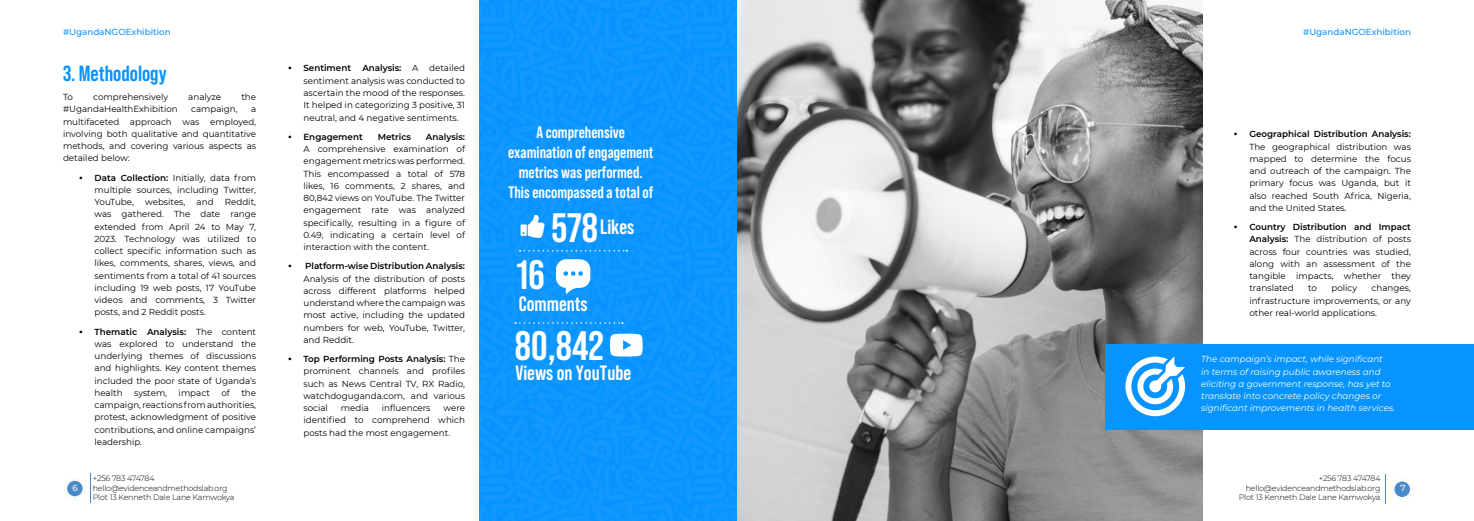
<style>
.page{position:relative;width:1474px;height:521px;background:#fff}
.page>*{position:absolute;margin:0;border:0;box-sizing:border-box;transform-origin:0 0}
.t1{font:700 41.04px "Bebas Neue Pro";color:#fff}
.t2{font:700 21.88px "Bebas Neue Pro";color:#0894ff}
.t3{font:700 20.74px "Bebas Neue Pro";color:#fff}
.t4{font:700 16.62px/19.9px "Bebas Neue Pro";color:#fff;text-align:center}
.t5{font:8.75px/12.2px "Montserrat";color:#000;text-align:justify}
.t6{font:italic 8.75px/12.2px "Montserrat";color:#fff}
.t7{font:500 8.75px "Montserrat";color:#0894ff}
.t8{font:600 8.75px "Montserrat";color:#000}
.t9{font:500 8.75px "Montserrat";color:#fff}
.t10{font:300 7.88px/9.6px "Montserrat";letter-spacing:-.02em;color:#000;text-align:right}
.s1{font-family:"Gotham";font-weight:700}
.s2{font-weight:600}
</style>
<div class="page">
<svg style="left:1385px;top:474px;width:28px;height:29px"></svg>
<div style="left:1394px;top:481px;width:15px;height:16px;background:#498ac9;border-radius:50%"></div>
<hr style="left:90px;top:473px;width:1px;height:30px;background:#498ac9">
<svg style="left:64px;top:478px;width:22px;height:21px"></svg>
<div style="left:67px;top:481px;width:16px;height:15px;background:#498ac9;border-radius:50%"></div>
<div style="left:479px;top:0;width:348px;height:521px;background:#0e96fe"></div>
<img style="left:737px;top:0;width:465px;height:521px">
<div style="left:1105px;top:344px;width:368px;height:85px;background:#0894ff"></div>
<svg style="left:1125px;top:356px;width:60px;height:60px"></svg>
<p class="t7" style="left:63px;top:26px;width:109px">#UgandaNGOExhibition</p>
<h2 class="t2" style="left:63px;top:61px;width:105px">3. Methodology</h2>
<p class="t5" style="left:63px;top:90px;width:12px">To</p>
<p class="t5" style="left:93px;top:90px;width:77px">comprehensively</p>
<p class="t5" style="left:188px;top:90px;width:34px">analyze</p>
<p class="t5" style="left:241px;top:90px;width:16px">the</p>
<p class="t5" style="left:63px;top:103px;width:116px">#UgandaHealthExhibition</p>
<p class="t5" style="left:191px;top:103px;width:48px">campaign,</p>
<p class="t5" style="left:63px;top:103px;width:195px;text-indent:188px">a multifaceted approach was employed, involving both qualitative and quantitative methods, and covering various aspects as detailed below:</p>
<p class="t5" style="left:94px;top:171px;width:163px;text-indent:-16px"><span class="s1">•</span> <span class="s2">Data Collection:</span> Initially, data from multiple sources, including Twitter, YouTube,</p>
<p class="t5" style="left:94px;top:195px;width:163px;text-indent:130px">Reddit, was gathered. The date range extended from April 24 to May 7, 2023. Technology was utilized to collect specific information such as likes, comments, shares, views, and sentiments from a total of 41 sources including 19 web posts, 17 YouTube videos and comments, 3 Twitter posts, and 2 Reddit posts.</p>
<p class="t5" style="left:94px;top:325px;width:163px;text-indent:-16px"><span class="s1">•</span> <span class="s2">Thematic Analysis:</span> The content was explored to understand the underlying themes of discussions and highlights. Key content themes included the poor state of Uganda’s health</p>
<p class="t5" style="left:145px;top:195px;width:42px">websites,</p>
<p class="t5" style="left:197px;top:195px;width:19px">and</p>
<p class="t5" style="left:134px;top:386px;width:34px">system,</p>
<p class="t5" style="left:179px;top:386px;width:33px">impact</p>
<p class="t5" style="left:221px;top:386px;width:10px">of</p>
<p class="t5" style="left:94px;top:386px;width:163px;text-indent:147px">the campaign, reactions from authorities, protest, acknowledgment of positive contributions, and online campaigns’ leadership.</p>
<p class="t9" style="left:73px;top:481px;width:7px">6</p>
<p class="t10" style="left:93px;top:473px;width:143px;text-align:left">+256 783 474784 hello@evidenceandmethodslab.org<br>Plot 13 Kenneth Dale Lane Kamwokya</p>
<p class="t8" style="left:288px;top:62px;width:65px"><span class="s1">•</span> Sentiment</p>
<p class="t5" style="left:303px;top:62px;width:163px;text-indent:59px"><span class="s2">Analysis:</span> A detailed sentiment analysis was conducted to ascertain the mood of the responses.<br>It helped in categorizing 3 positive, 31 neutral, and 4 negative sentiments.</p>
<p class="t8" style="left:288px;top:130px;width:76px"><span class="s1">•</span> Engagement</p>
<p class="t8" style="left:378px;top:130px;width:35px">Metrics</p>
<p class="t8" style="left:426px;top:130px;width:41px">Analysis:</p>
<p class="t5" style="left:303px;top:142px;width:163px">A comprehensive examination of engagement metrics was performed.<br>This encompassed a total of 578 likes, 16 comments, 2 shares, and 80,842 views on YouTube. The Twitter engagement rate was analyzed specifically, resulting in a figure of 0.49, indicating a certain level of interaction with the content.</p>
<p class="t5" style="left:303px;top:260px;width:163px;text-indent:-16px"><span class="s1">•</span> <span class="s2">Platform-wise Distribution Analysis:<br></span>Analysis of the distribution of posts across different platforms helped understand where the campaign was most active, including the updated numbers for web, YouTube, Twitter, and Reddit.</p>
<p class="t5" style="left:303px;top:352px;width:163px;text-indent:-16px"><span class="s1">•</span> <span class="s2">Top Performing Posts Analysis:</span> The prominent channels and profiles such as News Central TV, RX Radio, watchdoguganda.com, and various social</p>
<p class="t5" style="left:341px;top:401px;width:30px">media</p>
<p class="t5" style="left:382px;top:401px;width:50px">influencers</p>
<p class="t5" style="left:303px;top:401px;width:163px;text-indent:140px">were identified to comprehend which posts had the most engagement.</p>
<h3 class="t4" style="left:508px;top:122px;width:147px">A comprehensive examination of engagement metrics was performed.<br>This encompassed a total of</h3>
<h1 class="t1" style="left:516px;top:251px;width:30px">16</h1>
<h1 class="t1" style="left:551px;top:205px;width:48px">578</h1>
<h3 class="t3" style="left:600px;top:215px;width:36px">Likes</h3>
<h3 class="t3" style="left:519px;top:292px;width:70px">Comments</h3>
<h1 class="t1" style="left:515px;top:322px;width:90px">80,842</h1>
<h3 class="t3" style="left:515px;top:360px;width:117px">Views on YouTube</h3>
<p class="t7" style="left:1303px;top:26px;width:109px">#UgandaNGOExhibition</p>
<p class="t5" style="left:1249px;top:128px;width:163px;text-indent:-16px"><span class="s1">•</span> <span class="s2">Geographical Distribution Analysis:<br></span>The geographical distribution was mapped to determine the focus and outreach of the campaign. The primary focus was Uganda, but it also reached South Africa, Nigeria, and the United States.</p>
<p class="t5" style="left:1249px;top:221px;width:163px;text-indent:-16px"><span class="s1">•</span> <span class="s2">Country Distribution and Impact Analysis:</span> The distribution of posts across four countries was studied, along with an assessment of the tangible impacts, whether they translated</p>
<p class="t5" style="left:1249px;top:282px;width:163px;text-indent:122px">changes, infrastructure improvements, or any other real-world applications.</p>
<p class="t5" style="left:1308px;top:282px;width:10px">to</p>
<p class="t5" style="left:1331px;top:282px;width:27px">policy</p>
<p class="t6" style="left:1201px;top:353px;width:195px">The campaign’s impact, while significant<br>in terms of raising public awareness and eliciting a government response, has yet to translate into concrete policy changes or significant improvements in health services.</p>
<p class="t10" style="left:1238px;top:473px;width:143px">+256 783 474784 hello@evidenceandmethodslab.org<br>Plot 13 Kenneth Dale Lane Kamwokya</p>
<p class="t9" style="left:1400px;top:481px;width:7px">7</p>
</div>
